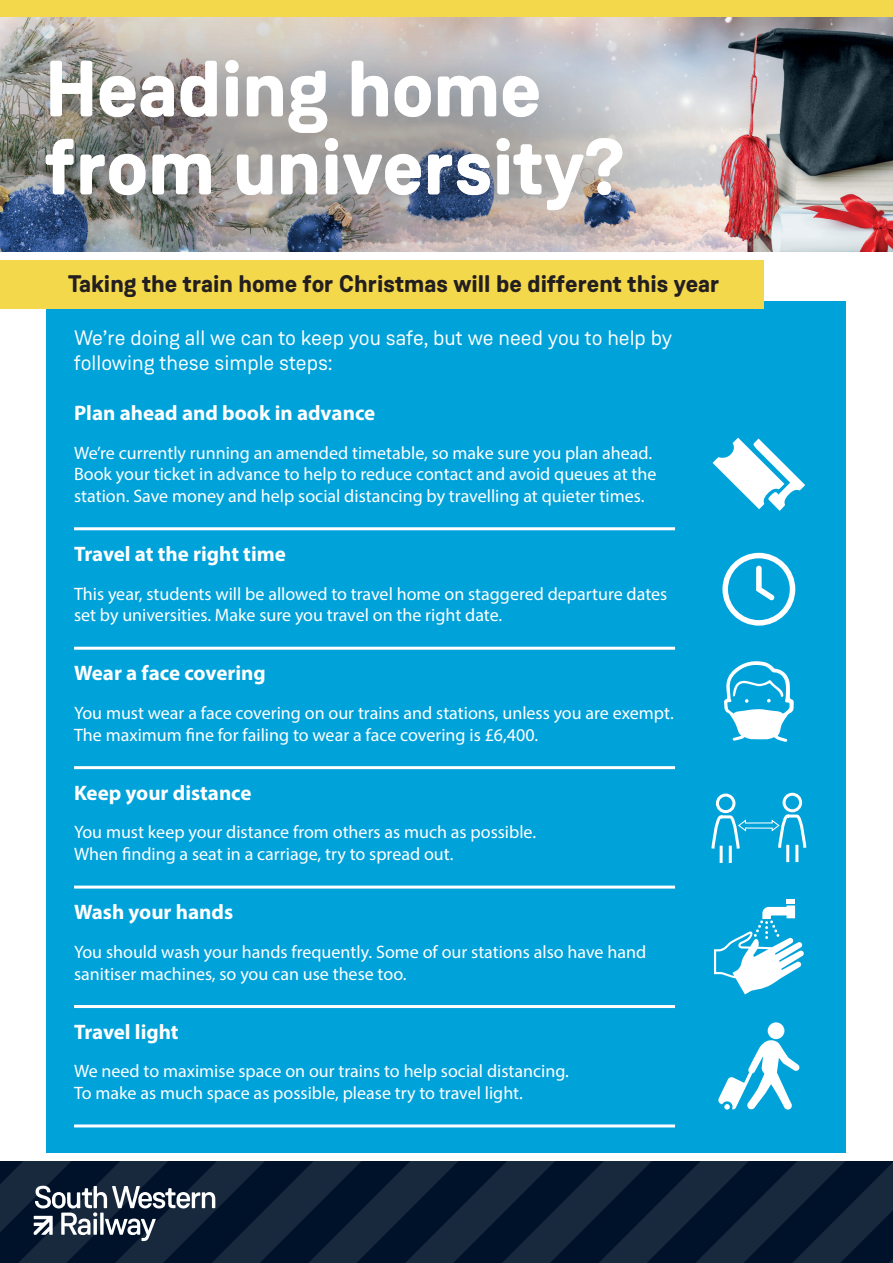
<style>
.page{position:relative;width:893px;height:1263px;background:#fff}
.page>*{position:absolute;margin:0;border:0;box-sizing:border-box;transform-origin:0 0}
.t1{font:700 79.2px/78px "Weissenhof Grotesk";color:#fff}
.t2{font:700 24px "Weissenhof Grotesk";color:#231f20}
.t3{font:700 21px "Myriad Pro";color:#fff}
.t4{font:21px/25.2px "Weissenhof Grotesk";color:#fff}
.t5{font:18px/21.6px "Myriad Pro";color:#fff}
</style>
<div class="page">
<svg style="left:427px;top:1161px;width:48px;height:102px;background:#0c1d33"></svg>
<svg style="left:475px;top:1161px;width:418px;height:102px;background:#0c1d32"></svg>
<svg style="left:0;top:1161px;width:418px;height:102px;background:#1c2c40"></svg>
<img style="left:730px;top:16px;width:163px;height:236px">
<div style="left:0;top:0;width:730px;height:316px;background:#231f20;opacity:.5"></div>
<div style="left:0;top:252px;width:893px;height:164px;background:#fff"></div>
<div style="left:47px;top:301px;width:799px;height:852px;background:#00a2da"></div>
<div style="left:0;top:260px;width:764px;height:49px;background:#f4d84c"></div>
<hr style="left:74px;top:527px;width:601px;height:3px;background:#fff">
<hr style="left:74px;top:647px;width:601px;height:3px;background:#fff">
<hr style="left:74px;top:766px;width:601px;height:3px;background:#fff">
<hr style="left:74px;top:885px;width:601px;height:3px;background:#fff">
<hr style="left:74px;top:1005px;width:601px;height:3px;background:#fff">
<hr style="left:74px;top:1124px;width:601px;height:3px;background:#fff">
<svg style="left:724px;top:661px;width:70px;height:81px"></svg>
<svg style="left:713px;top:438px;width:92px;height:73px"></svg>
<svg style="left:711px;top:792px;width:96px;height:71px"></svg>
<div style="left:786px;top:899px;width:9px;height:5px;background:#fff"></div>
<svg style="left:714px;top:905px;width:90px;height:89px"></svg>
<svg style="left:722px;top:553px;width:73px;height:73px"></svg>
<svg style="left:718px;top:1022px;width:82px;height:88px"></svg>
<div style="left:0;top:0;width:893px;height:16px;background:#f4d84c"></div>
<h1 class="t1" style="left:46px;top:51px;width:581px">Heading home from university?</h1>
<h2 class="t2" style="left:68px;top:268px;width:653px">Taking the train home for Christmas will be different this year</h2>
<p class="t4" style="left:74px;top:325px;width:600px">We’re doing all we can to keep you safe, but we need you to help by following these simple steps:</p>
<p class="t3" style="left:74px;top:399px;width:303px">Plan ahead and book in advance</p>
<p class="t5" style="left:74px;top:441px;width:584px">We’re currently running an amended timetable, so make sure you plan ahead.<br>Book your ticket in advance to help to reduce contact and avoid queues at the station. Save money and help social distancing by travelling at quieter times.</p>
<p class="t3" style="left:74px;top:540px;width:213px">Travel at the right time</p>
<p class="t5" style="left:74px;top:582px;width:595px">This year, students will be allowed to travel home on staggered departure dates set by universities. Make sure you travel on the right date.</p>
<p class="t3" style="left:74px;top:660px;width:193px">Wear a face covering</p>
<p class="t5" style="left:74px;top:702px;width:601px">You must wear a face covering on our trains and stations, unless you are exempt.<br>The maximum fine for failing to wear a face covering is £6,400.</p>
<p class="t3" style="left:74px;top:779px;width:179px">Keep your distance</p>
<p class="t5" style="left:74px;top:821px;width:464px">You must keep your distance from others as much as possible.<br>When finding a seat in a carriage, try to spread out.</p>
<p class="t3" style="left:74px;top:898px;width:161px">Wash your hands</p>
<p class="t5" style="left:74px;top:941px;width:574px">You should wash your hands frequently. Some of our stations also have hand sanitiser machines, so you can use these too.</p>
<p class="t3" style="left:74px;top:1018px;width:106px">Travel light</p>
<p class="t5" style="left:74px;top:1060px;width:496px">We need to maximise space on our trains to help social distancing.<br>To make as much space as possible, please try to travel light.</p>
</div>
